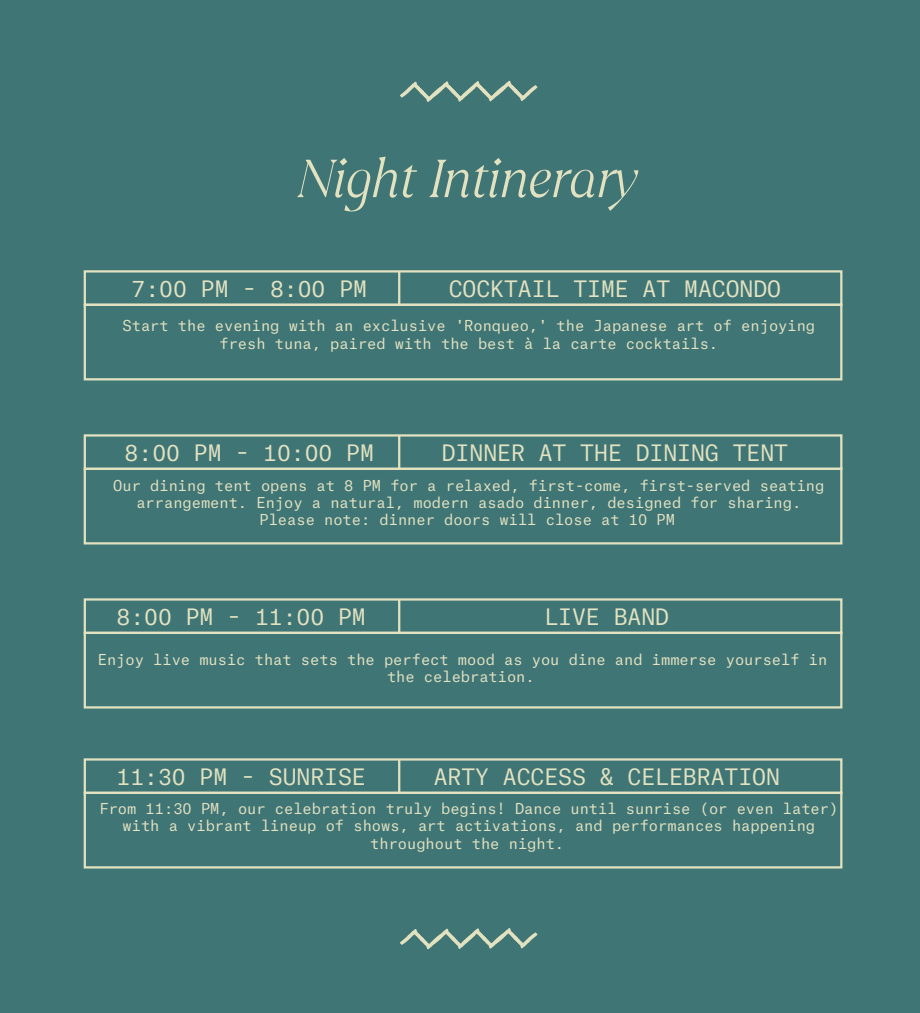
<style>
.page{position:relative;width:920px;height:1013px;background:#fff}
.page>*{position:absolute;margin:0;border:0;box-sizing:border-box;transform-origin:0 0}
.t1{font:italic 300 58.6px "F37 Wicklow";color:#e2e2c0}
.t2{font:21.6px "Atlas Typewriter";color:#e2e2c0}
.t3{font:14.4px/17.3px "Atlas Typewriter";color:#e2e2c0;text-align:center}
</style>
<div class="page">
<div style="left:0;top:0;width:920px;height:1012px;background:#407576"></div>
<div style="left:84px;top:303px;width:758px;height:77px;border:2px solid #e2e2c0"></div>
<svg style="left:83px;top:270px;width:760px;height:37px"></svg>
<hr style="left:398px;top:271px;width:2px;height:34px;background:#e2e2c0">
<div style="left:84px;top:467px;width:758px;height:77px;border:2px solid #e2e2c0"></div>
<svg style="left:83px;top:434px;width:760px;height:37px"></svg>
<hr style="left:398px;top:435px;width:2px;height:33px;background:#e2e2c0">
<div style="left:84px;top:631px;width:758px;height:77px;border:2px solid #e2e2c0"></div>
<svg style="left:83px;top:598px;width:760px;height:37px"></svg>
<hr style="left:398px;top:599px;width:2px;height:33px;background:#e2e2c0">
<div style="left:84px;top:791px;width:758px;height:77px;border:2px solid #e2e2c0"></div>
<svg style="left:83px;top:758px;width:760px;height:36px"></svg>
<hr style="left:398px;top:759px;width:2px;height:33px;background:#e2e2c0">
<svg style="left:400px;top:81px;width:137px;height:21px"></svg>
<svg style="left:400px;top:928px;width:137px;height:21px"></svg>
<h1 class="t1" style="left:299px;top:142px;width:341px">Night Intinerary</h1>
<h2 class="t2" style="left:132px;top:274px;width:237px">7:00 PM – 8:00 PM</h2>
<h2 class="t2" style="left:449px;top:274px;width:334px">COCKTAIL TIME AT MACONDO</h2>
<p class="t3" style="left:123px;top:316px;width:694px">Start the evening with an exclusive 'Ronqueo,' the Japanese art of enjoying fresh tuna, paired with the best à la carte cocktails.</p>
<h2 class="t2" style="left:125px;top:438px;width:251px">8:00 PM – 10:00 PM</h2>
<h2 class="t2" style="left:442px;top:438px;width:348px">DINNER AT THE DINING TENT</h2>
<p class="t3" style="left:113px;top:475px;width:713px">Our dining tent opens at 8 PM for a relaxed, first-come, first-served seating arrangement. Enjoy a natural, modern asado dinner, designed for sharing.<br>Please note: dinner doors will close at 10 PM</p>
<h2 class="t2" style="left:117px;top:602px;width:251px">8:00 PM – 11:00 PM</h2>
<h2 class="t2" style="left:544px;top:602px;width:126px">LIVE BAND</h2>
<p class="t3" style="left:98px;top:649px;width:731px">Enjoy live music that sets the perfect mood as you dine and immerse yourself in the celebration.</p>
<h2 class="t2" style="left:117px;top:761px;width:251px">11:30 PM – SUNRISE</h2>
<h2 class="t2" style="left:434px;top:761px;width:348px">ARTY ACCESS &amp; CELEBRATION</h2>
<p class="t3" style="left:99px;top:799px;width:740px">From 11:30 PM, our celebration truly begins! Dance until sunrise (or even later) with a vibrant lineup of shows, art activations, and performances happening throughout the night.</p>
</div>
